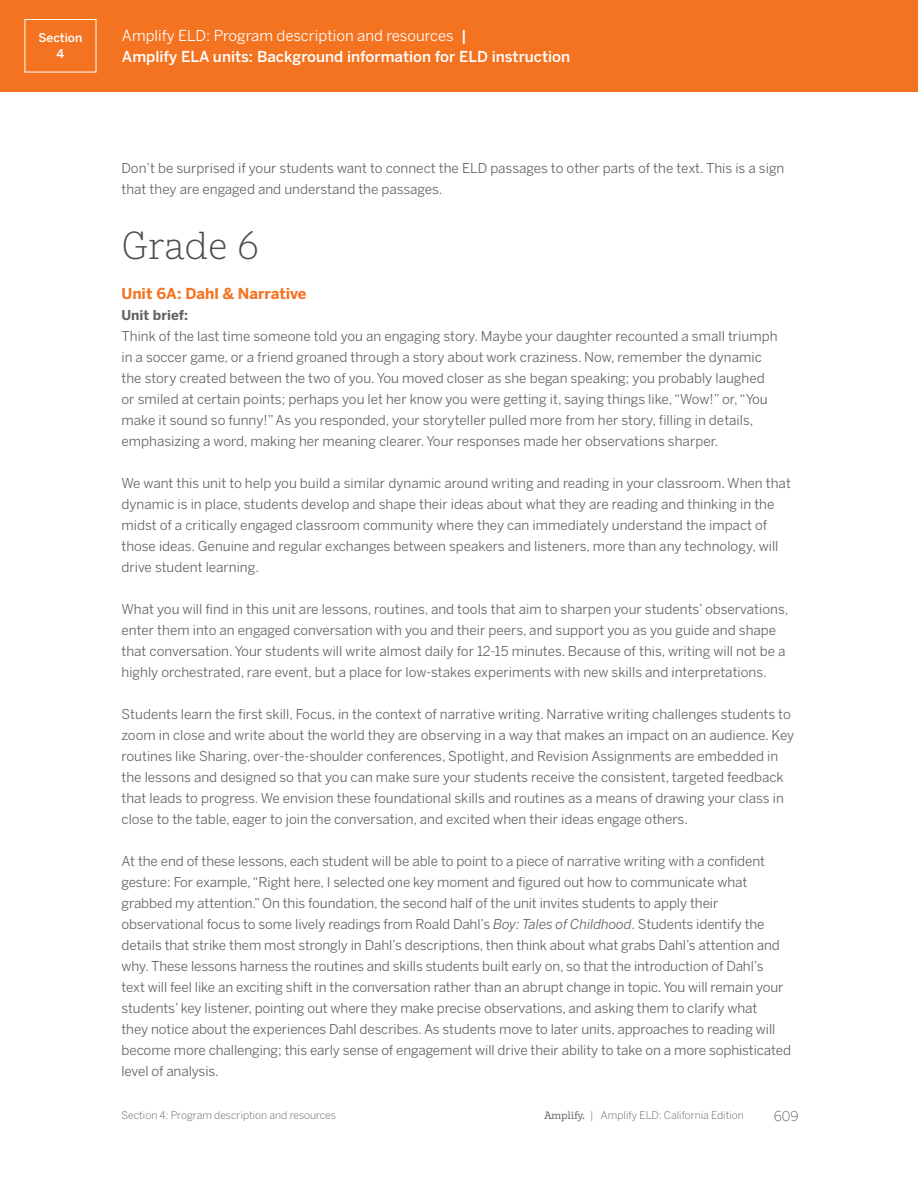
<style>
.page{position:relative;width:918px;height:1188px;background:#fff}
.page>*{position:absolute;margin:0;border:0;box-sizing:border-box;transform-origin:0 0}
.t1{font:300 39px "Amplify";color:#4b4c4d}
.t2{font:500 15px/21px "Benton Sans";color:#fff}
.t3{font:700 15px "Benton Sans";color:#f47321}
.t4{font:13.5px/21px "Benton Sans";color:#636366}
.t5{font:700 13.5px "Benton Sans";color:#636366}
.t6{font:300 13.5px "Benton Sans";color:#636366}
.t7{font:500 12px/16.5px "Benton Sans";color:#fff;text-align:center}
.t8{font:300 10.5px "Benton Sans";color:#636366}
.s1{font-weight:400}
.s2{font-style:italic}
.s3{font-family:"Amplify";font-weight:400}
</style>
<div class="page">
<div style="left:0;top:0;width:918px;height:92px;background:#f47321"></div>
<div style="left:25px;top:19px;width:71px;height:53px;border:1px solid #fff"></div>
<p class="t7" style="left:39px;top:30px;width:45px">Section<br>4</p>
<p class="t2" style="left:122px;top:26px;width:450px"><span class="s1">Amplify ELD: Program description and resources</span> |<br>Amplify ELA units: Background information for ELD instruction</p>
<p class="t4" style="left:122px;top:157px;width:664px">Don’t be surprised if your students want to connect the ELD passages to other parts of the text. This is a sign that they are engaged and understand the passages.</p>
<h1 class="t1" style="left:122px;top:223px;width:139px">Grade 6</h1>
<p class="t3" style="left:122px;top:284px;width:187px">Unit 6A: Dahl &amp; Narrative</p>
<p class="t5" style="left:122px;top:307px;width:68px">Unit brief:</p>
<p class="t4" style="left:122px;top:325px;width:658px">Think of the last time someone told you an engaging story. Maybe your daughter recounted a small triumph in a soccer game, or a friend groaned through a story about work craziness. Now, remember the dynamic the story created between the two of you. You moved closer as she began speaking; you probably laughed or smiled at certain points; perhaps you let her know you were getting it, saying things like, “Wow!” or, “You make it sound so funny!” As you responded, your storyteller pulled more from her story, filling in details, emphasizing a word, making her meaning clearer. Your responses made her observations sharper.</p>
<p class="t4" style="left:122px;top:472px;width:671px">We want this unit to help you build a similar dynamic around writing and reading in your classroom. When that dynamic is in place, students develop and shape their ideas about what they are reading and thinking in the midst of a critically engaged classroom community where they can immediately understand the impact of those ideas. Genuine and regular exchanges between speakers and listeners, more than any technology, will drive student learning.</p>
<p class="t4" style="left:122px;top:598px;width:668px">What you will find in this unit are lessons, routines, and tools that aim to sharpen your students’ observations, enter them into an engaged conversation with you and their peers, and support you as you guide and shape that conversation. Your students will write almost daily for 12-15 minutes. Because of this, writing will not be a highly orchestrated, rare event, but a place for low-stakes experiments with new skills and interpretations.</p>
<p class="t4" style="left:122px;top:703px;width:674px">Students learn the first skill, Focus, in the context of narrative writing. Narrative writing challenges students to zoom in close and write about the world they are observing in a way that makes an impact on an audience. Key routines like Sharing, over-the-shoulder conferences, Spotlight, and Revision Assignments are embedded in the lessons and designed so that you can make sure your students receive the consistent, targeted feedback that leads to progress. We envision these foundational skills and routines as a means of drawing your class in close to the table, eager to join the conversation, and excited when their ideas engage others.</p>
<p class="t4" style="left:122px;top:850px;width:671px">At the end of these lessons, each student will be able to point to a piece of narrative writing with a confident gesture: For example, “Right here, I selected one key moment and figured out how to communicate what grabbed my attention.” On this foundation, the second half of the unit invites students to apply their observational focus to some lively readings from Roald Dahl’s <span class="s2">Boy: Tales of Childhood</span>. Students identify the details that strike them most strongly in Dahl’s descriptions, then think about what grabs Dahl’s attention and why. These lessons harness the routines and skills students built early on, so that the introduction of Dahl’s<br>text will feel like an exciting shift in the conversation rather than an abrupt change in topic. You will remain your students’ key listener, pointing out where they make precise observations, and asking them to clarify what<br>they notice about the experiences Dahl describes. As students move to later units, approaches to reading will become more challenging; this early sense of engagement will drive their ability to take on a more sophisticated level of analysis.</p>
<p class="t8" style="left:122px;top:1109px;width:216px">Section 4: Program description and resources</p>
<p class="t8" style="left:544px;top:1109px;width:201px"><span class="s3">¬.</span> | Amplify ELD: California Edition</p>
<p class="t6" style="left:774px;top:1109px;width:26px">609</p>
</div>
